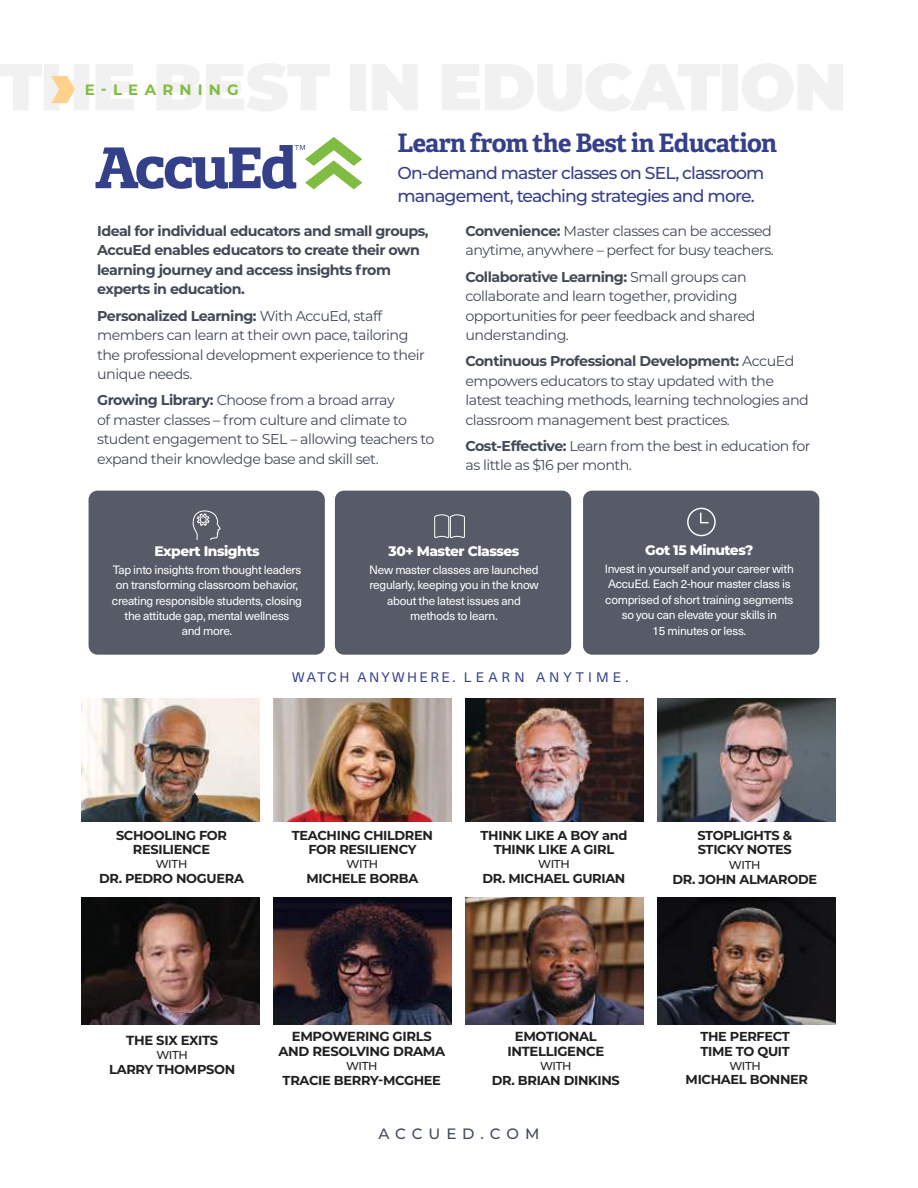
<style>
.page{position:relative;width:918px;height:1188px;background:#fff}
.page>*{position:absolute;margin:0;border:0;box-sizing:border-box;transform-origin:0 0}
.t1{font:700 25.5px "Adelle";letter-spacing:-.025em;color:#364089}
.t2{font:500 17.25px/22.5px "Montserrat";letter-spacing:-.05em;color:#364089}
.t3{font:700 15px "Montserrat";letter-spacing:.41em;color:#80bd41}
.t4{font:500 15px "Montserrat";letter-spacing:.385em;color:#424956}
.t5{font:14.25px/19.5px "Montserrat";letter-spacing:-.035em;color:#424956}
.t6{font:700 14.25px/19.5px "Montserrat";letter-spacing:-.035em;color:#424956}
.t7{font:800 13.8px "Montserrat";letter-spacing:-.035em;color:#fff}
.t8{font:13.65px "Neue Haas Unica W1 G";letter-spacing:.185em;color:#364089}
.t9{font:700 13.2px/14.4px "Montserrat";letter-spacing:-.025em;color:#221f1f;text-align:center}
.t10{font:700 12.9px/14.4px "Montserrat";letter-spacing:-.025em;color:#221f1f;text-align:center}
.t11{font:11.85px/15.3px "Neue Haas Unica W1 G";letter-spacing:-.025em;color:#fff;text-align:center}
.t12{font:500 11.55px "Montserrat";letter-spacing:-.025em;color:#221f1f}
.s1{font-weight:700}
</style>
<div class="page">
<img style="left:82px;top:898px;width:177px;height:127px">
<img style="left:658px;top:898px;width:178px;height:127px">
<img style="left:274px;top:898px;width:177px;height:127px">
<img style="left:466px;top:898px;width:178px;height:127px">
<img style="left:658px;top:698px;width:178px;height:124px">
<img style="left:82px;top:698px;width:177px;height:124px">
<img style="left:466px;top:698px;width:178px;height:124px">
<img style="left:274px;top:698px;width:177px;height:124px">
<svg style="left:51px;top:76px;width:24px;height:27px"></svg>
<svg style="left:96px;top:137px;width:266px;height:52px"></svg>
<div style="left:583px;top:491px;width:236px;height:164px;background:#565b67;border-radius:9px"></div>
<div style="left:89px;top:491px;width:236px;height:164px;background:#565b67;border-radius:9px"></div>
<svg style="left:192px;top:510px;width:29px;height:29px"></svg>
<div style="left:335px;top:491px;width:236px;height:164px;background:#565b67;border-radius:9px"></div>
<svg style="left:434px;top:514px;width:31px;height:24px"></svg>
<div style="left:687px;top:508px;width:29px;height:28px;border:1px solid #fff;border-radius:50%"></div>
<svg style="left:700px;top:511px;width:10px;height:13px"></svg>
<p class="t3" style="left:85px;top:84px;width:155px">E-LEARNING</p>
<h1 class="t1" style="left:397px;top:133px;width:381px">Learn from the Best in Education</h1>
<p class="t2" style="left:397px;top:163px;width:369px">On-demand master classes on SEL, classroom management, teaching strategies and more.</p>
<p class="t6" style="left:97px;top:222px;width:333px">Ideal for individual educators and small groups, AccuEd enables educators to create their own learning journey and access insights from experts in education.</p>
<p class="t5" style="left:97px;top:306px;width:329px"><span class="s1">Personalized Learning:</span> With AccuEd, staff members can learn at their own pace, tailoring the professional development experience to their unique needs.</p>
<p class="t5" style="left:97px;top:391px;width:339px"><span class="s1">Growing Library:</span> Choose from a broad array<br>of master classes – from culture and climate to student engagement to SEL – allowing teachers to expand their knowledge base and skill set.</p>
<p class="t5" style="left:465px;top:221px;width:310px"><span class="s1">Convenience:</span> Master classes can be accessed anytime, anywhere – perfect for busy teachers.</p>
<p class="t5" style="left:465px;top:267px;width:292px"><span class="s1">Collaborative Learning:</span> Small groups can collaborate and learn together, providing opportunities for peer feedback and shared understanding.</p>
<p class="t5" style="left:465px;top:352px;width:345px"><span class="s1">Continuous Professional Development:</span> AccuEd empowers educators to stay updated with the latest teaching methods, learning technologies and classroom management best practices.</p>
<p class="t5" style="left:465px;top:437px;width:347px"><span class="s1">Cost-Effective:</span> Learn from the best in education for as little as $16 per month.</p>
<p class="t7" style="left:154px;top:545px;width:107px">Expert Insights</p>
<p class="t11" style="left:112px;top:563px;width:192px">Tap into insights from thought leaders on transforming classroom behavior, creating responsible students, closing the attitude gap, mental wellness<br>and more.</p>
<p class="t7" style="left:389px;top:545px;width:132px">30+ Master Classes</p>
<p class="t11" style="left:369px;top:563px;width:171px">New master classes are launched regularly, keeping you in the know about the latest issues and methods to learn.</p>
<p class="t7" style="left:645px;top:544px;width:110px">Got 15 Minutes?</p>
<p class="t11" style="left:605px;top:562px;width:191px">Invest in yourself and your career with<br>AccuEd. Each 2-hour master class is comprised of short training segments so you can elevate your skills in<br>15 minutes or less.</p>
<p class="t8" style="left:292px;top:671px;width:338px">WATCH ANYWHERE. LEARN ANYTIME.</p>
<p class="t10" style="left:116px;top:829px;width:113px">SCHOOLING FOR<br>RESILIENCE</p>
<p class="t12" style="left:156px;top:859px;width:33px">WITH</p>
<p class="t10" style="left:99px;top:872px;width:146px">DR. PEDRO NOGUERA</p>
<p class="t10" style="left:292px;top:829px;width:143px">TEACHING CHILDREN<br>FOR RESILIENCY</p>
<p class="t12" style="left:347px;top:859px;width:33px">WITH</p>
<p class="t10" style="left:307px;top:872px;width:113px">MICHELE BORBA</p>
<p class="t10" style="left:481px;top:829px;width:148px">THINK LIKE A BOY and<br>THINK LIKE A GIRL</p>
<p class="t12" style="left:538px;top:859px;width:33px">WITH</p>
<p class="t10" style="left:483px;top:872px;width:144px">DR. MICHAEL GURIAN</p>
<p class="t10" style="left:698px;top:829px;width:96px;text-align:left">STOPLIGHTS &amp;<br>STICKY NOTES</p>
<p class="t12" style="left:729px;top:859px;width:33px">WITH</p>
<p class="t10" style="left:673px;top:873px;width:146px">DR. JOHN ALMARODE</p>
<p class="t9" style="left:126px;top:1034px;width:93px">THE SIX EXITS</p>
<p class="t12" style="left:156px;top:1050px;width:33px">WITH</p>
<p class="t10" style="left:109px;top:1063px;width:128px">LARRY THOMPSON</p>
<p class="t9" style="left:279px;top:1030px;width:168px">EMPOWERING GIRLS<br>AND RESOLVING DRAMA</p>
<p class="t12" style="left:346px;top:1061px;width:33px">WITH</p>
<p class="t10" style="left:283px;top:1074px;width:160px">TRACIE BERRY-MCGHEE</p>
<p class="t9" style="left:508px;top:1030px;width:98px">EMOTIONAL<br>INTELLIGENCE</p>
<p class="t12" style="left:540px;top:1061px;width:33px">WITH</p>
<p class="t10" style="left:492px;top:1074px;width:130px">DR. BRIAN DINKINS</p>
<p class="t4" style="left:379px;top:1126px;width:162px">ACCUED.COM</p>
<p class="t10" style="left:700px;top:1030px;width:91px;text-align:left">THE PERFECT<br>TIME TO QUIT</p>
<p class="t12" style="left:729px;top:1060px;width:33px">WITH</p>
<p class="t10" style="left:686px;top:1074px;width:124px">MICHAEL BONNER</p>
</div>
